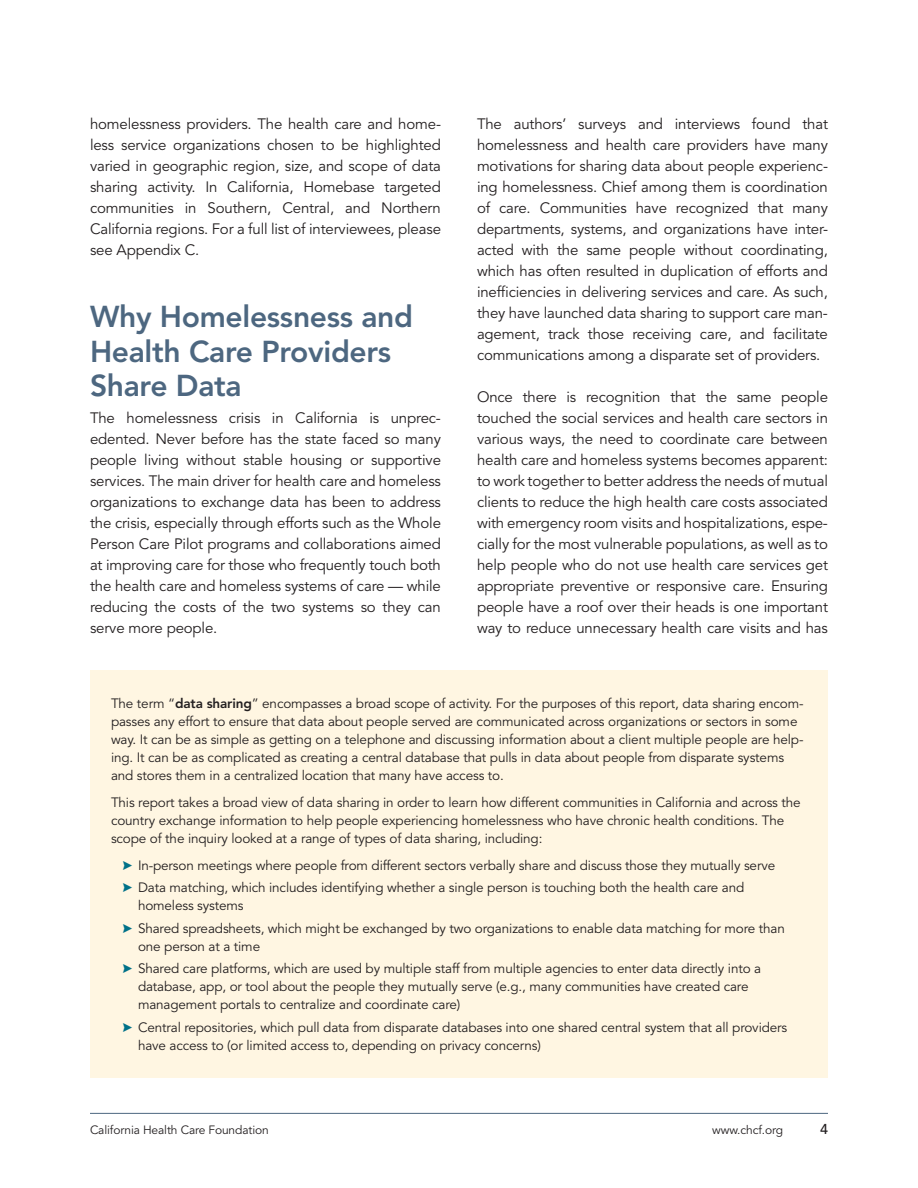
<style>
.page{position:relative;width:918px;height:1188px;background:#fff}
.page>*{position:absolute;margin:0;border:0;box-sizing:border-box;transform-origin:0 0}
.t1{font:800 30px/34.5px "Avenir LT Std";letter-spacing:-.01em;color:#4d6780}
.t2{font:15px/21px "Avenir LT Std";letter-spacing:-.01em;color:#231f20;text-align:justify}
.t3{font:500 14.25px "Avenir LT Std";color:#231f20}
.t4{font:13.5px/18px "Avenir LT Std";letter-spacing:-.01em;color:#231f20}
.t5{font:12px "Avenir LT Std";letter-spacing:-.01em;color:#231f20}
.s1{font-weight:800}
</style>
<div class="page">
<hr style="left:90px;top:1113px;width:738px;height:1px;background:#4d6780">
<div style="left:90px;top:670px;width:738px;height:408px;background:#fff6e2"></div>
<p class="t2" style="left:90px;top:114px;width:353px">homelessness providers. The health care and home&shy;less service organizations chosen to be highlighted varied in geographic region, size, and scope of data sharing activity. In California, Homebase targeted communities in Southern, Central, and Northern California regions. For a full list of interviewees, please see Appendix C.</p>
<h1 class="t1" style="left:90px;top:299px;width:325px">Why Homelessness and<br>Health Care Providers<br>Share Data</h1>
<p class="t2" style="left:90px;top:408px;width:353px">The homelessness crisis in California is unprec&shy;edented. Never before has the state faced so many people living without stable housing or supportive services. The main driver for health care and homeless organizations to exchange data has been to address the crisis, especially through efforts such as the Whole Person Care Pilot programs and collaborations aimed at improving care for those who frequently touch both the health care and homeless systems of care — while reducing the costs of the two systems so they can serve more people.</p>
<p class="t2" style="left:477px;top:114px;width:353px">The authors’ surveys and interviews found that homelessness and health care providers have many motivations for sharing data about people experienc&shy;ing homelessness. Chief among them is coordination of care. Communities have recognized that many departments, systems, and organizations have inter&shy;acted with the same people without coordinating, which has often resulted in duplication of efforts and inefficiencies in delivering services and care. As such, they have launched data sharing to support care man&shy;agement, track those receiving care, and facilitate communications among a disparate set of providers.</p>
<p class="t2" style="left:477px;top:387px;width:353px">Once there is recognition that the same people touched the social services and health care sectors in various ways, the need to coordinate care between health care and homeless systems becomes apparent: to work together to better address the needs of mutual clients to reduce the high health care costs associated with emergency room visits and hospitalizations, espe&shy;cially for the most vulnerable populations, as well as to help people who do not use health care services get appropriate preventive or responsive care. Ensuring people have a roof over their heads is one important way to reduce unnecessary health care visits and has</p>
<p class="t4" style="left:111px;top:694px;width:694px">The term “<span class="s1">data sharing</span>” encompasses a broad scope of activity. For the purposes of this report, data sharing encom&shy;passes any effort to ensure that data about people served are communicated across organizations or sectors in some way. It can be as simple as getting on a telephone and discussing information about a client multiple people are help&shy;ing. It can be as complicated as creating a central database that pulls in data about people from disparate systems and stores them in a centralized location that many have access to.</p>
<p class="t4" style="left:111px;top:793px;width:691px">This report takes a broad view of data sharing in order to learn how different communities in California and across the country exchange information to help people experiencing homelessness who have chronic health conditions. The scope of the inquiry looked at a range of types of data sharing, including:</p>
<p class="t4" style="left:138px;top:854px;width:639px;line-height:22.5px">In-person meetings where people from different sectors verbally share and discuss those they mutually serve<br>Data matching, which includes identifying whether a single person is touching both the health care and</p>
<p class="t4" style="left:138px;top:895px;width:648px;line-height:22.5px">homeless systems<br>Shared spreadsheets, which might be exchanged by two organizations to enable data matching for more than</p>
<p class="t4" style="left:138px;top:935px;width:625px;line-height:22.5px">one person at a time<br>Shared care platforms, which are used by multiple staff from multiple agencies to enter data directly into a</p>
<p class="t4" style="left:138px;top:978px;width:612px">database, app, or tool about the people they mutually serve (e.g., many communities have created care management portals to centralize and coordinate care)</p>
<p class="t4" style="left:138px;top:1018px;width:651px">Central repositories, which pull data from disparate databases into one shared central system that all providers have access to (or limited access to, depending on privacy concerns)</p>
<p class="t5" style="left:90px;top:1123px;width:180px">California Health Care Foundation</p>
<p class="t5" style="left:712px;top:1123px;width:72px">www.chcf.org</p>
<p class="t3" style="left:820px;top:1121px;width:9px">4</p>
</div>
